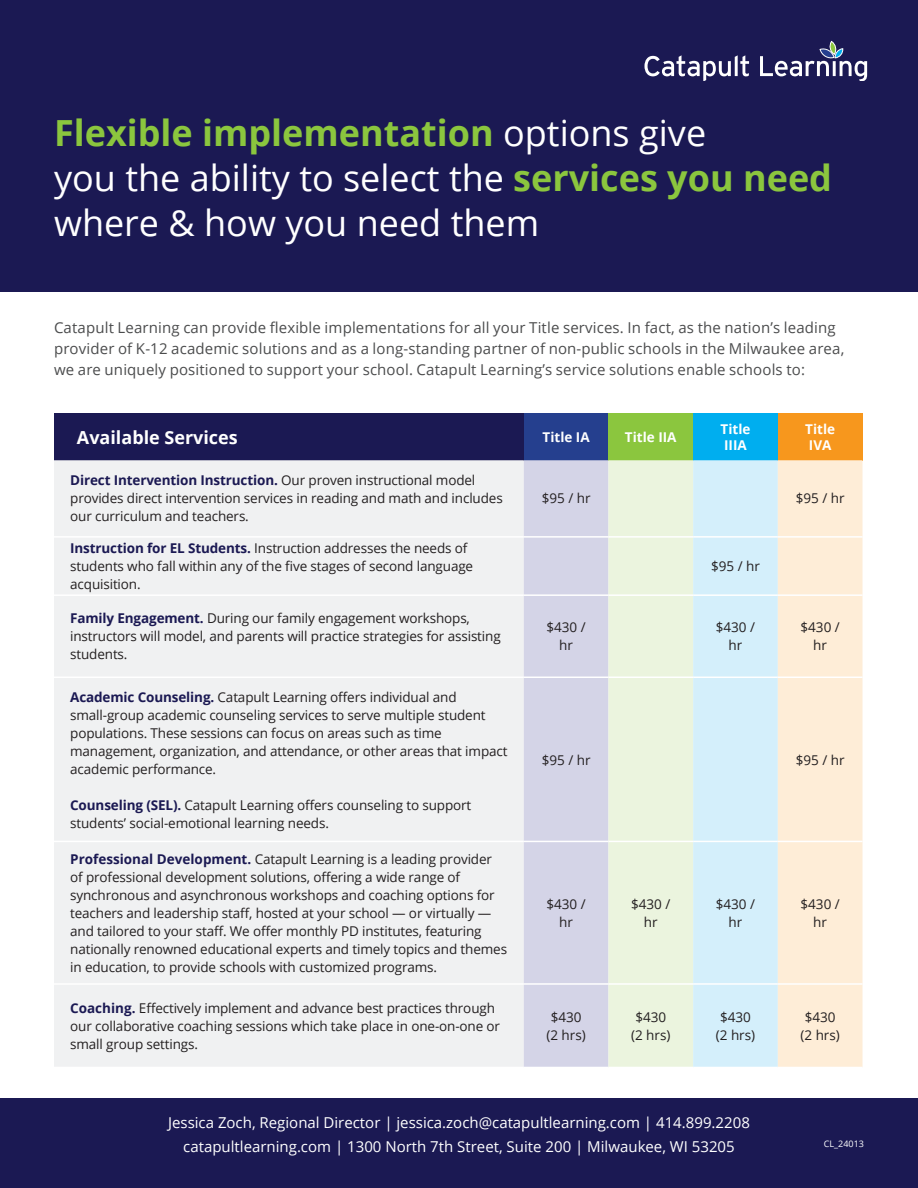
<style>
.page{position:relative;width:918px;height:1188px;background:#fff}
.page>*{position:absolute;margin:0;border:0;box-sizing:border-box;transform-origin:0 0}
.t1{font:36px/45px "Open Sans";color:#fff}
.t2{font:700 18px "Open Sans";color:#fff}
.t3{font:15px/21px "Open Sans";letter-spacing:.01em;color:#4b4c4d}
.Body{font:15px "Open Sans";color:#fff}
.t4{font:13.5px/18px "Open Sans";letter-spacing:-.01em;color:#231f20}
.t5{font:700 13.5px/16.2px "Open Sans";color:#fff}
.Body-2{font:9px "Open Sans";color:#fff}
.s1{font-weight:700;color:#8bc63e}
.s2{font-weight:700;color:#1b1953}
</style>
<div class="page">
<div style="left:0;top:0;width:918px;height:292px;background:#1b1953"></div>
<svg style="left:644px;top:41px;width:223px;height:40px"></svg>
<div style="left:54px;top:413px;width:470px;height:47px;background:#1b1953"></div>
<div style="left:524px;top:413px;width:84px;height:47px;background:#253f8e"></div>
<div style="left:608px;top:413px;width:85px;height:47px;background:#8bc63e"></div>
<div style="left:693px;top:413px;width:85px;height:47px;background:#00aeef"></div>
<div style="left:778px;top:413px;width:85px;height:47px;background:#f7971d"></div>
<div style="left:54px;top:460px;width:470px;height:607px;background:#f0f1f2"></div>
<div style="left:524px;top:460px;width:84px;height:607px;background:#d4d4e7"></div>
<div style="left:608px;top:460px;width:85px;height:607px;background:#ebf4de"></div>
<div style="left:693px;top:460px;width:85px;height:607px;background:#d4effb"></div>
<div style="left:778px;top:460px;width:85px;height:607px;background:#feedd7"></div>
<hr style="left:54px;top:536px;width:470px;height:2px;background:#fff">
<hr style="left:524px;top:536px;width:84px;height:2px;background:#fff">
<hr style="left:608px;top:536px;width:85px;height:2px;background:#fff">
<hr style="left:693px;top:536px;width:85px;height:2px;background:#fff">
<hr style="left:778px;top:536px;width:85px;height:2px;background:#fff">
<hr style="left:54px;top:594px;width:470px;height:2px;background:#fff">
<hr style="left:524px;top:594px;width:84px;height:2px;background:#fff">
<hr style="left:608px;top:594px;width:85px;height:2px;background:#fff">
<hr style="left:693px;top:594px;width:85px;height:2px;background:#fff">
<hr style="left:778px;top:594px;width:85px;height:2px;background:#fff">
<hr style="left:54px;top:677px;width:470px;height:1px;background:#fff">
<hr style="left:524px;top:677px;width:84px;height:1px;background:#fff">
<hr style="left:608px;top:677px;width:85px;height:1px;background:#fff">
<hr style="left:693px;top:677px;width:85px;height:1px;background:#fff">
<hr style="left:778px;top:677px;width:85px;height:1px;background:#fff">
<hr style="left:54px;top:841px;width:470px;height:1px;background:#fff">
<hr style="left:524px;top:841px;width:84px;height:1px;background:#fff">
<hr style="left:608px;top:841px;width:85px;height:1px;background:#fff">
<hr style="left:693px;top:841px;width:85px;height:1px;background:#fff">
<hr style="left:778px;top:841px;width:85px;height:1px;background:#fff">
<hr style="left:54px;top:983px;width:470px;height:2px;background:#fff">
<hr style="left:524px;top:983px;width:84px;height:2px;background:#fff">
<hr style="left:608px;top:983px;width:85px;height:2px;background:#fff">
<hr style="left:693px;top:983px;width:85px;height:2px;background:#fff">
<hr style="left:778px;top:983px;width:85px;height:2px;background:#fff">
<div style="left:0;top:1098px;width:918px;height:90px;background:#1b1953"></div>
<p class="t1" style="left:54px;top:110px;width:780px"><span class="s1">Flexible implementation</span> options give<br>you the ability to select the <span class="s1">services you need </span>where &amp; how you need them</p>
<p class="t3" style="left:54px;top:317px;width:792px">Catapult Learning can provide flexible implementations for all your Title services. In fact, as the nation’s leading provider of K-12 academic solutions and as a long-standing partner of non-public schools in the Milwaukee area, we are uniquely positioned to support your school. Catapult Learning’s service solutions enable schools to:</p>
<p class="t2" style="left:77px;top:424px;width:162px">Available Services</p>
<p class="t5" style="left:543px;top:429px;width:49px">Title IA</p>
<p class="t5" style="left:625px;top:429px;width:53px">Title IIA</p>
<p class="t5" style="left:721px;top:420px;width:31px">Title<br>IIIA</p>
<p class="t5" style="left:805px;top:420px;width:31px">Title<br>IVA</p>
<p class="t4" style="left:70px;top:471px;width:434px"><span class="s2">Direct Intervention Instruction.</span> Our proven instructional model provides direct intervention services in reading and math and includes our curriculum and teachers.</p>
<p class="t4" style="left:542px;top:489px;width:50px">$95 / hr</p>
<p class="t4" style="left:796px;top:489px;width:50px">$95 / hr</p>
<p class="t4" style="left:70px;top:539px;width:405px"><span class="s2">Instruction for EL Students.</span> Instruction addresses the needs of students who fall within any of the five stages of second language acquisition.</p>
<p class="t4" style="left:711px;top:557px;width:50px">$95 / hr</p>
<p class="t4" style="left:70px;top:609px;width:432px"><span class="s2">Family Engagement.</span> During our family engagement workshops, instructors will model, and parents will practice strategies for assisting students.</p>
<p class="t4" style="left:546px;top:618px;width:41px;text-align:center">$430 / hr</p>
<p class="t4" style="left:716px;top:618px;width:41px;text-align:center">$430 / hr</p>
<p class="t4" style="left:801px;top:618px;width:41px;text-align:center">$430 / hr</p>
<p class="t4" style="left:70px;top:687px;width:439px"><span class="s2">Academic Counseling.</span> Catapult Learning offers individual and small-group academic counseling services to serve multiple student populations. These sessions can focus on areas such as time management, organization, and attendance, or other areas that impact academic performance.</p>
<p class="t4" style="left:70px;top:795px;width:403px"><span class="s2">Counseling (SEL).</span> Catapult Learning offers counseling to support students’ social-emotional learning needs.</p>
<p class="t4" style="left:542px;top:750px;width:50px">$95 / hr</p>
<p class="t4" style="left:796px;top:750px;width:50px">$95 / hr</p>
<p class="t4" style="left:70px;top:850px;width:438px"><span class="s2">Professional Development.</span> Catapult Learning is a leading provider of professional development solutions, offering a wide range of synchronous and asynchronous workshops and coaching options for teachers and leadership staff, hosted at your school — or virtually — and tailored to your staff. We offer monthly PD institutes, featuring nationally renowned educational experts and timely topics and themes in education, to provide schools with customized programs.</p>
<p class="t4" style="left:546px;top:895px;width:41px;text-align:center">$430 / hr</p>
<p class="t4" style="left:631px;top:895px;width:41px;text-align:center">$430 / hr</p>
<p class="t4" style="left:716px;top:895px;width:41px;text-align:center">$430 / hr</p>
<p class="t4" style="left:801px;top:895px;width:41px;text-align:center">$430 / hr</p>
<p class="t4" style="left:70px;top:999px;width:431px"><span class="s2">Coaching.</span> Effectively implement and advance best practices through our collaborative coaching sessions which take place in one-on-one or small group settings.</p>
<p class="t4" style="left:551px;top:1008px;width:32px">$430</p>
<p class="t4" style="left:546px;top:1026px;width:41px">(2 hrs)</p>
<p class="t4" style="left:635px;top:1008px;width:32px">$430</p>
<p class="t4" style="left:631px;top:1026px;width:41px">(2 hrs)</p>
<p class="t4" style="left:720px;top:1008px;width:32px">$430</p>
<p class="t4" style="left:716px;top:1026px;width:41px">(2 hrs)</p>
<p class="Body" style="left:168px;top:1112px;width:583px">Jessica Zoch, Regional Director | jessica.zoch@catapultlearning.com | 414.899.2208</p>
<p class="Body" style="left:183px;top:1136px;width:553px">catapultlearning.com | 1300 North 7th Street, Suite 200 | Milwaukee, WI 53205</p>
<p class="t4" style="left:805px;top:1008px;width:32px">$430</p>
<p class="t4" style="left:800px;top:1026px;width:41px">(2 hrs)</p>
<p class="Body-2" style="left:824px;top:1137px;width:42px">CL_24013</p>
</div>
